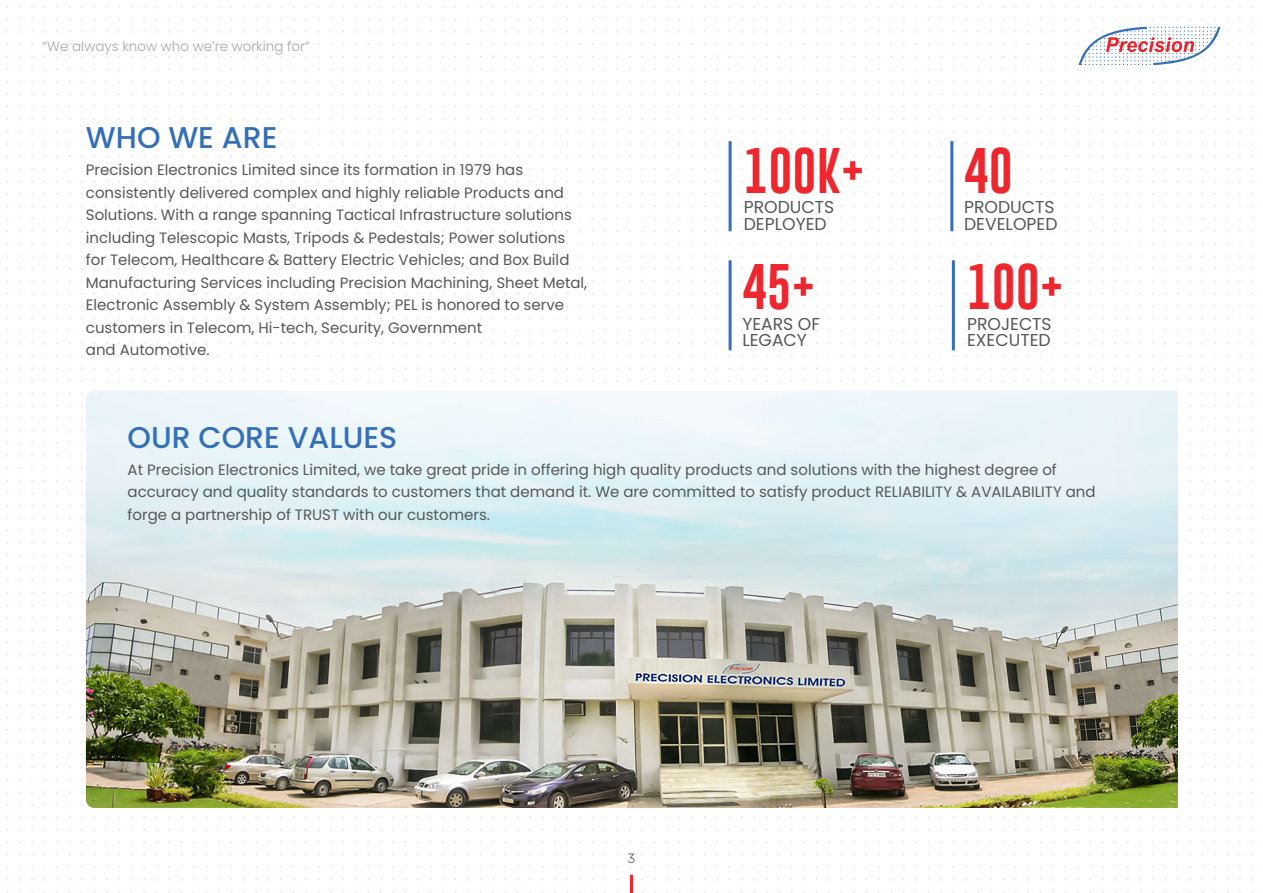
<style>
.page{position:relative;width:1263px;height:893px;background:#fff}
.page>*{position:absolute;margin:0;border:0;box-sizing:border-box;transform-origin:0 0}
.t1{font:46.95px "Gobold Extra 1";color:#ee262d}
.Product_Title{font:500 30px "Poppins";color:#346fb7}
.t2{font:17.25px "Poppins";color:#57585a}
.Body{font:15px/22.5px "Poppins";color:#57585a}
.t3{font:300 13.5px "Poppins";color:#a8a9ad}
.t4{font:300 13.5px "Rubik";color:#57585a}
</style>
<div class="page">
<img style="left:6px;top:6px;width:1247px;height:887px">
<img style="left:86px;top:390px;width:1092px;height:418px">
<hr style="left:950px;top:141px;width:3px;height:90px;background:#346fb7">
<hr style="left:729px;top:260px;width:3px;height:90px;background:#346fb7">
<hr style="left:729px;top:141px;width:3px;height:90px;background:#346fb7">
<hr style="left:952px;top:260px;width:3px;height:90px;background:#346fb7">
<svg style="left:1078px;top:27px;width:142px;height:39px"></svg>
<hr style="left:630px;top:875px;width:3px;height:18px;background:#ee262d">
<p class="t3" style="left:43px;top:39px;width:269px">“We always know who we’re working for”</p>
<p class="Product_Title" style="left:86px;top:121px;width:193px">WHO WE ARE</p>
<p class="Body" style="left:86px;top:159px;width:503px">Precision Electronics Limited since its formation in 1979 has consistently delivered complex and highly reliable Products and Solutions. With a range spanning Tactical Infrastructure solutions including Telescopic Masts, Tripods &amp; Pedestals; Power solutions for Telecom, Healthcare &amp; Battery Electric Vehicles; and Box Build Manufacturing Services including Precision Machining, Sheet Metal, Electronic Assembly &amp; System Assembly; PEL is honored to serve customers in Telecom, Hi-tech, Security, Government</p>
<p class="Body" style="left:86px;top:339px;width:125px">and Automotive.</p>
<p class="t1" style="left:744px;top:140px;width:123px">100K+</p>
<p class="t2" style="left:744px;top:197px;width:92px">PRODUCTS</p>
<p class="t2" style="left:744px;top:214px;width:84px">DEPLOYED</p>
<p class="t1" style="left:742px;top:257px;width:75px">45+</p>
<p class="t2" style="left:742px;top:314px;width:79px">YEARS OF</p>
<p class="t2" style="left:742px;top:330px;width:66px">LEGACY</p>
<p class="t1" style="left:964px;top:140px;width:50px">40</p>
<p class="t2" style="left:964px;top:197px;width:92px">PRODUCTS</p>
<p class="t2" style="left:964px;top:214px;width:95px">DEVELOPED</p>
<p class="t1" style="left:967px;top:257px;width:98px">100+</p>
<p class="t2" style="left:967px;top:314px;width:86px">PROJECTS</p>
<p class="t2" style="left:967px;top:330px;width:85px">EXECUTED</p>
<p class="Product_Title" style="left:128px;top:420px;width:271px">OUR CORE VALUES</p>
<p class="Body" style="left:128px;top:458px;width:970px">At Precision Electronics Limited, we take great pride in offering high quality products and solutions with the highest degree of accuracy and quality standards to customers that demand it. We are committed to satisfy product RELIABILITY &amp; AVAILABILITY and forge a partnership of TRUST with our customers.</p>
<p class="t4" style="left:628px;top:851px;width:9px">3</p>
</div>
